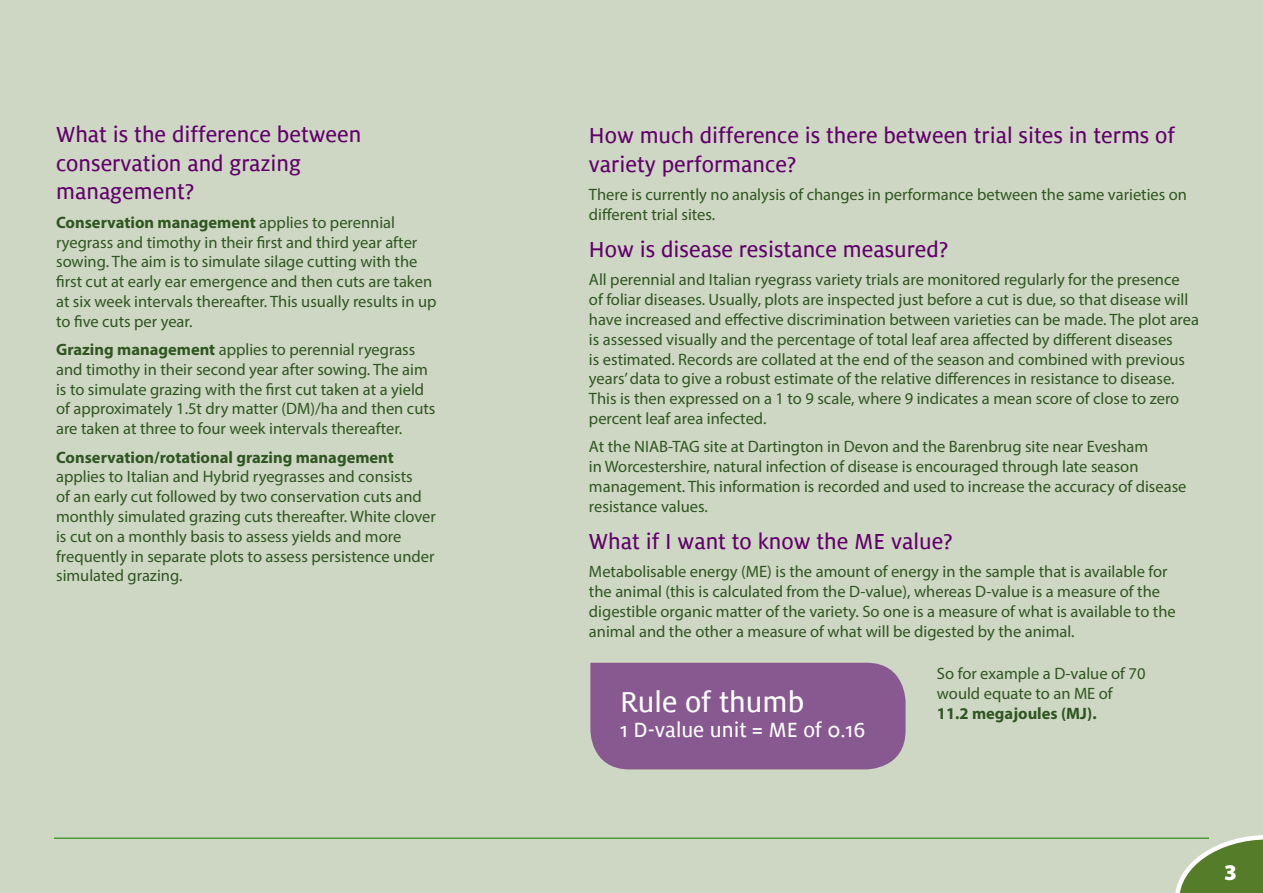
<style>
.page{position:relative;width:1263px;height:893px;background:#ced7c3}
.page>*{position:absolute;margin:0;border:0;box-sizing:border-box;transform-origin:0 0}
.t1{font:31.8px "Milo Text";color:#fff}
.t2{font:24px/28.8px "Milo Text";color:#61006b}
.t3{font:22.8px "Milo Text";color:#fff}
.t4{font:900 22.5px "Myriad Pro";color:#fff}
.t5{font:16.5px/19.8px "Myriad Pro";color:#2f5621}
.t6{font:700 16.5px "Myriad Pro";color:#2f5621}
.s1{font-weight:700}
</style>
<div class="page">
<div style="left:590px;top:663px;width:315px;height:106px;background:#885890"></div>
<hr style="left:54px;top:837px;width:1155px;height:2px;background:#4d9a3c">
<svg style="left:1175px;top:835px;width:88px;height:58px"></svg>
<h2 class="t2" style="left:56px;top:120px;width:307px">What is the difference between conservation and grazing management?</h2>
<p class="t5" style="left:56px;top:212px;width:382px"><span class="s1">Conservation management</span> applies to perennial ryegrass and timothy in their first and third year after sowing. The aim is to simulate silage cutting with the first cut at early ear emergence and then cuts are taken at six week intervals thereafter. This usually results in up to five cuts per year.</p>
<p class="t5" style="left:56px;top:339px;width:381px"><span class="s1">Grazing management</span> applies to perennial ryegrass and timothy in their second year after sowing. The aim is to simulate grazing with the first cut taken at a yield of approximately 1.5t dry matter (DM)/ha and then cuts are taken at three to four week intervals thereafter.</p>
<p class="t6" style="left:56px;top:446px;width:339px">Conservation/rotational grazing management</p>
<p class="t5" style="left:56px;top:467px;width:381px">applies to Italian and Hybrid ryegrasses and consists<br>of an early cut followed by two conservation cuts and monthly simulated grazing cuts thereafter. White clover is cut on a monthly basis to assess yields and more frequently in separate plots to assess persistence under simulated grazing.</p>
<h2 class="t2" style="left:589px;top:121px;width:588px">How much difference is there between trial sites in terms of variety performance?</h2>
<p class="t5" style="left:589px;top:184px;width:600px">There is currently no analysis of changes in performance between the same varieties on different trial sites.</p>
<h2 class="t2" style="left:589px;top:235px;width:361px">How is disease resistance measured?</h2>
<p class="t5" style="left:589px;top:270px;width:612px">All perennial and Italian ryegrass variety trials are monitored regularly for the presence<br>of foliar diseases. Usually, plots are inspected just before a cut is due, so that disease will have increased and effective discrimination between varieties can be made. The plot area is assessed visually and the percentage of total leaf area affected by different diseases<br>is estimated. Records are collated at the end of the season and combined with previous years’ data to give a robust estimate of the relative differences in resistance to disease.<br>This is then expressed on a 1 to 9 scale, where 9 indicates a mean score of close to zero percent leaf area infected.</p>
<p class="t5" style="left:589px;top:437px;width:599px">At the NIAB-TAG site at Dartington in Devon and the Barenbrug site near Evesham<br>in Worcestershire, natural infection of disease is encouraged through late season management. This information is recorded and used to increase the accuracy of disease resistance values.</p>
<h2 class="t2" style="left:589px;top:527px;width:365px">What if I want to know the ME value?</h2>
<p class="t5" style="left:589px;top:562px;width:588px">Metabolisable energy (ME) is the amount of energy in the sample that is available for the animal (this is calculated from the D-value), whereas D-value is a measure of the digestible organic matter of the variety. So one is a measure of what is available to the animal and the other a measure of what will be digested by the animal.</p>
<p class="t5" style="left:937px;top:664px;width:210px">So for example a D-value of 70 would equate to an ME of</p>
<p class="t6" style="left:937px;top:703px;width:161px">11.2 megajoules (MJ).</p>
<h1 class="t1" style="left:620px;top:685px;width:185px">Rule of thumb</h1>
<h3 class="t3" style="left:620px;top:717px;width:247px">1 D-value unit = ME of 0.16</h3>
<h3 class="t4" style="left:1224px;top:857px;width:14px">3</h3>
</div>
